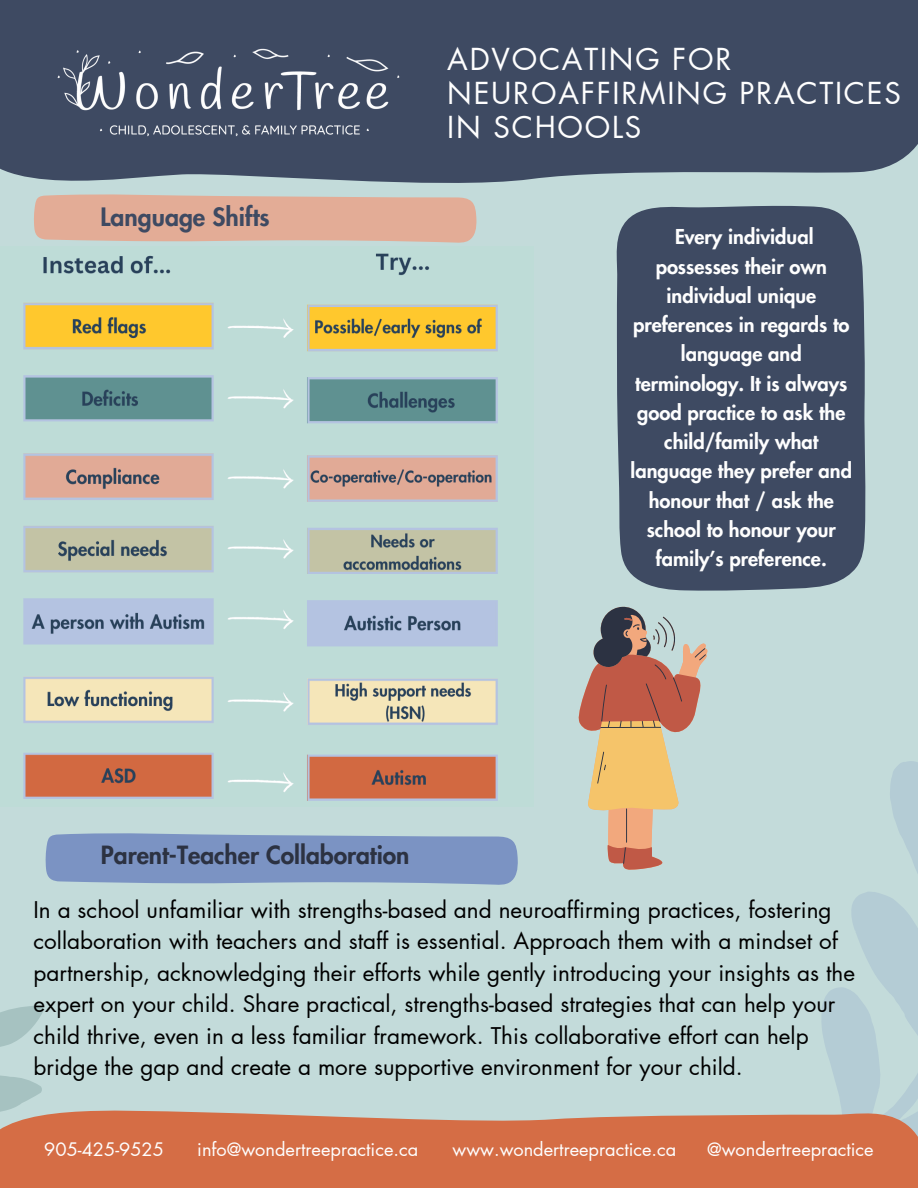
<style>
.page{position:relative;width:918px;height:1188px;background:#c3dbda}
.page>*{position:absolute;margin:0;border:0;box-sizing:border-box;transform-origin:0 0}
.t1{font:29.55px/33.8px "Futura LT Pro";letter-spacing:.06em;color:#fefefe}
.t2{font:800 24.75px "Futura LT Pro";color:#3e4a62}
.t3{font:800 24.45px "Futura LT Pro";color:#2c3242}
.t4{font:22.5px/31.5px "Futura LT Pro";color:#000}
.t5{font:800 20.1px/29.2px "Futura LT Pro";color:#fefefe;text-align:center}
.t6{font:18.15px "Futura LT Pro";color:#fefefe}
</style>
<div class="page">
<svg style="left:0;top:0;width:918px;height:183px;background:#47536a"></svg>
<svg style="left:822px;top:761px;width:96px;height:335px"></svg>
<svg style="left:0;top:1005px;width:44px;height:91px"></svg>
<svg style="left:0;top:1096px;width:918px;height:92px;fill:#d56d45"></svg>
<img style="left:0;top:18px;width:471px;height:155px">
<svg style="left:34px;top:194px;width:443px;height:48px;background:#e0af9b"></svg>
<svg style="left:45px;top:833px;width:473px;height:52px;background:#8199c5"></svg>
<div style="left:616px;top:205px;width:250px;height:386px;background:#3e4a62"></div>
<svg style="left:578px;top:606px;width:130px;height:264px"></svg>
<img style="left:23px;top:253px;width:475px;height:548px">
<h2 class="t2" style="left:101px;top:206px;width:171px">Language Shifts</h2>
<p class="t1" style="left:447px;top:44px;width:455px">ADVOCATING FOR<br>NEUROAFFIRMING PRACTICES<br>IN SCHOOLS</p>
<h4 class="t5" style="left:631px;top:223px;width:223px">Every individual possesses their own individual unique preferences in regards to language and terminology. It is always good practice to ask the child/family what language they prefer and honour that / ask the school to honour your family’s preference.</h4>
<p class="t3" style="left:101px;top:844px;width:310px">Parent-Teacher Collaboration</p>
<p class="t4" style="left:34px;top:895px;width:823px">In a school unfamiliar with strengths-based and neuroaffirming practices, fostering collaboration with teachers and staff is essential. Approach them with a mindset of partnership, acknowledging their efforts while gently introducing your insights as the expert on your child. Share practical, strengths-based strategies that can help your child thrive, even in a less familiar framework. This collaborative effort can help bridge the gap and create a more supportive environment for your child.</p>
<p class="t6" style="left:44px;top:1141px;width:121px">905-425-9525</p>
<p class="t6" style="left:197px;top:1141px;width:223px">info@wondertreepractice.ca</p>
<h1 class="t6" style="left:453px;top:1141px;width:225px">www.wondertreepractice.ca</h1>
<p class="t6" style="left:707px;top:1141px;width:168px">@wondertreepractice</p>
</div>
